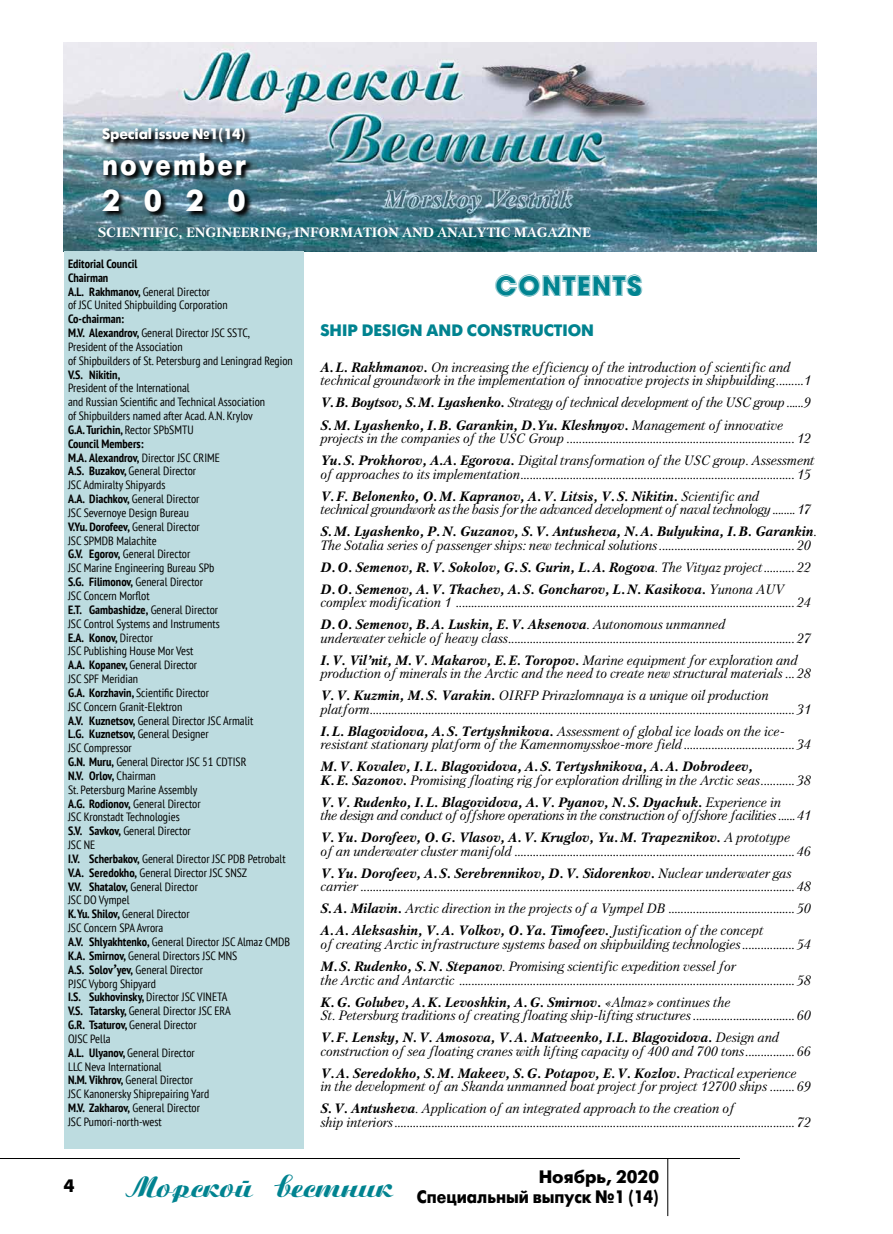
<style>
.page{position:relative;width:893px;height:1234px;background:#fff}
.page>*{position:absolute;margin:0;border:0;box-sizing:border-box;transform-origin:0 0}
.t1{font:700 30px/36px "Futuris C";letter-spacing:.09em;color:#fff;scale:.87 1}
.t2{font:800 28.5px "a Avante Titul Gr";color:#008390}
.t3{font:700 18px/19.5px "Futuris C";color:#000;text-align:right}
.t4{font:700 16.5px "Futuris C";color:#008390}
.t5{font:700 15px "Futuris C";letter-spacing:-.01em;color:#fff}
.t6{font:italic 13.5px/22px "Petersburg C";color:#000}
.t7{font:italic 13.5px/22px "Petersburg C";letter-spacing:-.02em;color:#000}
.t8{font:italic 700 13.5px/13.5px "Petersburg C";color:#000}
.t9{font:700 13.5px "Petersburg C";color:#fff}
.t10{font:condensed 12px/13.8px "PT Sans";color:#000}
.t11{font:700 condensed 12px "PT Sans";color:#000}
.s1{font-weight:700}
.s2{font-family:"Petersburg C";font-weight:700;font-style:italic;font-stretch:normal;font-size:13.5px}
.s3{font-weight:400}
</style>
<div class="page">
<hr style="left:0;top:1157px;width:740px;height:1px;background:#000">
<hr style="left:667px;top:1158px;width:1px;height:57px;background:#000">
<img style="left:64px;top:43px;width:752px;height:208px">
<div style="left:64px;top:251px;width:239px;height:896px;background:#bddce0"></div>
<img style="left:100px;top:125px;width:152px;height:93px">
<p class="t5" style="left:102px;top:125px;width:145px">Special issue №1(14)</p>
<h1 class="t1" style="left:102px;top:147px;width:167px">november<br>2020</h1>
<p class="t9" style="left:98px;top:224px;width:495px">SCIENTIFIC, ENGINEERING, INFORMATION AND ANALYTIC MAGAZINE</p>
<p class="t10" style="left:68px;top:256px;width:161px"><span class="s1">Editorial Council<br>Chairman<br>А.L. Rakhmanov,</span> General Director<br>of JSC United Shipbuilding Corporation</p>
<p class="t10" style="left:68px;top:312px;width:226px"><span class="s1">Co-chairman:<br>M.V. Alexandrov,</span> General Director JSC SSTC,<br>President of the Association<br>of Shipbuilders of St. Petersburg and Leningrad Region</p>
<p class="t11" style="left:68px;top:366px;width:54px">V.S. Nikitin,</p>
<p class="t10" style="left:68px;top:381px;width:224px">President of the International<br>and Russian Scientific and Technical Association<br>of Shipbuilders named after Acad. A.N. Krylov<br><span class="s1">G.A. Turichin,</span> Rector SPbSMTU<br><span class="s1">Council Members:<br>M.A. Alexandrov,</span> Director JSC CRIME<br><span class="s1">A.S. Buzakov,</span> General Director<br>JSC Admiralty Shipyards<br><span class="s1">А.А. Diachkov,</span> General Director<br>JSC Severnoye Design Bureau<br><span class="s1">V.Yu. Dorofeev,</span> General Director<br>JSC SPMDB Malachitе<br><span class="s1">G.V. Egorov,</span> General Director<br>JSC Marine Engineering Bureau SPb<br><span class="s1">S.G. Filimonov,</span> General Director<br>JSC Concern Morflot<br><span class="s1">E.T. Gambashidze,</span> General Director<br>JSC Control Systems and Instruments<br><span class="s1">E.A. Konov,</span> Director<br>JSC Publishing House Mor Vest<br><span class="s1">A.A. Kopanev,</span> General Director<br>JSC SPF Meridian<br><span class="s1">G.A. Korzhavin,</span> Scientific Director<br>JSC Concern Granit-Elektron<br><span class="s1">A.V. Kuznetsov,</span> General Director JSC Armalit<br><span class="s1">L.G. Kuznetsov,</span> General Designer<br>JSC Compressor<br><span class="s1">G.N. Muru,</span> General Director JSC 51 CDTISR<br><span class="s1">N.V. Orlov,</span> Chairman<br>St. Petersburg Marine Assembly<br><span class="s1">А.G. Rodionov,</span> General Director<br>JSC Kronstadt Technologies<br><span class="s1">S.V. Savkov,</span> General Director<br>JSC NE<br><span class="s1">I.V. Scherbakov,</span> General Director JSC PDB Petrobalt<br><span class="s1">V.A. Seredokho,</span> General Director JSC SNSZ<br><span class="s1">V.V. Shatalov,</span> General Director<br>JSC DO Vympel<br><span class="s1">K. Yu. Shilov,</span> General Director<br>JSC Concern SPA Avrora<br><span class="s1">A.V. Shlyakhtenko,</span> General Director JSC Almaz CMDB<br><span class="s1">K.A. Smirnov,</span> General Directors JSC MNS<br><span class="s1">A.S. Solov</span><span class="s2">’</span><span class="s1">yev,</span> General Director<br>PJSC Vyborg Shipyard<br><span class="s1">I.S. Sukhovinsky,</span> Director JSC VINETA<br><span class="s1">V.S. Tatarsky,</span> General Director JSC ERA<br><span class="s1">G.R. Tsaturov,</span> General Director<br>OJSC Pella<br><span class="s1">A.L. Ulyanov,</span> General Director<br>LLC Neva International<br><span class="s1">N.M. Vikhrov,</span> General Director<br>JSC Kanonersky Shiprepairing Yard<br><span class="s1">M.V. Zakharov,</span> General Director<br>JSC Pumori-north-west</p>
<h2 class="t2" style="left:495px;top:270px;width:149px">CONTENTS</h2>
<p class="t4" style="left:320px;top:321px;width:275px">SHIP DESIGN AND CONSTRUCTION</p>
<p class="t6" style="left:320px;top:360px;width:492px;line-height:13.5px"><span class="s1">A.L. Rakhmanov.</span> On increasing the efficiency of the introduction of scientific and technical groundwork in the implementation of innovative projects in shipbuilding.........1</p>
<p class="t7" style="left:320px;top:391px;width:492px"><span class="s1">V.B. Boytsov, S.M. Lyashenko.</span> Strategy of technical development of the USC group ......9<br><span class="s1">S.M. Lyashenko, I.B. Garankin, D.Yu. Kleshnyov.</span> Management of innovative</p>
<p class="t6" style="left:320px;top:427px;width:496px">projects in the companies of the USC Group .......................................................................... 12<br><span class="s1">Yu.S. Prokhorov, A.A. Egorova.</span> Digital transformation of the USC group. Assessment</p>
<p class="t6" style="left:320px;top:462px;width:492px">of approaches to its implementation......................................................................................... 15<br><span class="s1">V.F. Belonenko, O.M. Kapranov, A.V. Litsis, V.S. Nikitin.</span> Scientific and</p>
<p class="t7" style="left:320px;top:498px;width:498px">technical groundwork as the basis for the advanced development of naval technology ........17<br><span class="s1">S.M. Lyashenko, P.N. Guzanov, S.V. Antusheva, N.A. Bulyukina, I.B. Garankin</span>.</p>
<p class="t6" style="left:320px;top:533px;width:492px;text-align:justify">The Sotalia series of passenger ships: new technical solutions............................................ 20<br><span class="s1">D.O. Semenov, R.V. Sokolov, G.S. Gurin, L.A. Rogova</span>. The Vityaz project.......... 22<br><span class="s1">D.O. Semenov, A.V. Tkachev, A.S. Goncharov, L.N. Kasikova.</span> Yunona AUV</p>
<p class="t6" style="left:320px;top:591px;width:492px">complex modification 1 .............................................................................................................. 24<br><span class="s1">D.O. Semenov, B.A. Luskin, E.V. Aksenova</span>. Autonomous unmanned</p>
<p class="t6" style="left:320px;top:626px;width:492px">underwater vehicle of heavy class............................................................................................. 27<br><span class="s1">I.V. Vil’nit, M.V. Makarov, E.E. Toropov.</span> Marine equipment for exploration and</p>
<p class="t6" style="left:320px;top:662px;width:492px">production of minerals in the Arctic and the need to create new structural materials ... 28<br><span class="s1">V.V. Kuzmin, M.S. Varakin.</span> OIRFP Prirazlomnaya is a unique oil production</p>
<p class="t6" style="left:320px;top:697px;width:492px">platform.......................................................................................................................................... 31<br><span class="s1">I.L. Blagovidova, A.S. Tertyshnikova.</span> Assessment of global ice loads on the ice-</p>
<p class="t6" style="left:320px;top:733px;width:492px">resistant stationary platform of the Kamennomysskoe-more field.................................... 34</p>
<p class="t8" style="left:320px;top:759px;width:492px">M.V. Kovalev, I.L. Blagovidova, A.S. Tertyshnikova, A.A. Dobrodeev,<br>K.E. Sazonov. <span class="s3">Promising floating rig for exploration drilling in the Arctic seas........... 38</span></p>
<p class="t7" style="left:320px;top:795px;width:492px;line-height:13.5px"><span class="s1">V.V. Rudenko, I.L. Blagovidova, A.V. Pyanov, N.S. Dyachuk.</span> Experience in<br>the design and conduct of offshore operations in the construction of offshore facilities ......41</p>
<p class="t6" style="left:320px;top:830px;width:492px;line-height:13.5px"><span class="s1">V.Yu. Dorofeev, O.G. Vlasov, A.V. Kruglov, Yu.M. Trapeznikov.</span> A prototype<br>of an underwater cluster manifold ........................................................................................... 46</p>
<p class="t6" style="left:320px;top:866px;width:492px;line-height:13.5px"><span class="s1">V.Yu. Dorofeev, A.S. Serebrennikov, D.V. Sidorenkov.</span> Nuclear underwater gas carrier ............................................................................................................................................. 48</p>
<p class="t6" style="left:320px;top:897px;width:492px"><span class="s1">S.A. Milavin.</span> Arctic direction in the projects of a Vympel DB ......................................... 50<br><span class="s1">A.A. Aleksashin, V.A. Volkov, O.Ya. Timofeev.</span> Justification of the concept</p>
<p class="t6" style="left:320px;top:932px;width:492px">of creating Arctic infrastructure systems based on shipbuilding technologies................. 54<br><span class="s1">M.S. Rudenko, S.N. Stepanov</span>. Promising scientific expedition vessel for</p>
<p class="t6" style="left:320px;top:968px;width:492px">the Arctic and Antarctic ............................................................................................................. 58<br><span class="s1">K.G. Golubev, A.K. Levoshkin, A.G. Smirnov.</span> «Almaz» continues the</p>
<p class="t6" style="left:320px;top:1003px;width:492px">St. Petersburg traditions of creating floating ship-lifting structures ................................. 60<br><span class="s1">V.F. Lensky, N.V. Amosova, V.A. Matveenko, I.L. Blagovidova.</span> Design and</p>
<p class="t6" style="left:320px;top:1039px;width:492px">construction of sea floating cranes with lifting capacity of 400 and 700 tons................ 66<br><span class="s1">V.A. Seredokho, S.M. Makeev, S.G. Potapov, E.V. Kozlov.</span> Practical experience</p>
<p class="t6" style="left:321px;top:1075px;width:492px">in the development of an Skanda unmanned boat project for project 12700 ships ........ 69<br><span class="s1">S.V. Antusheva</span>. Application of an integrated approach to the creation of</p>
<p class="t6" style="left:321px;top:1110px;width:492px">ship interiors.................................................................................................................................. 72</p>
<h3 class="t3" style="left:64px;top:1176px;width:12px">4</h3>
<h3 class="t3" style="left:126px;top:1167px;width:535px">Ноябрь, 2020<br><sup>Морской</sup> <sup>вестник</sup> Специальный выпуск №1 (14)</h3>
</div>
